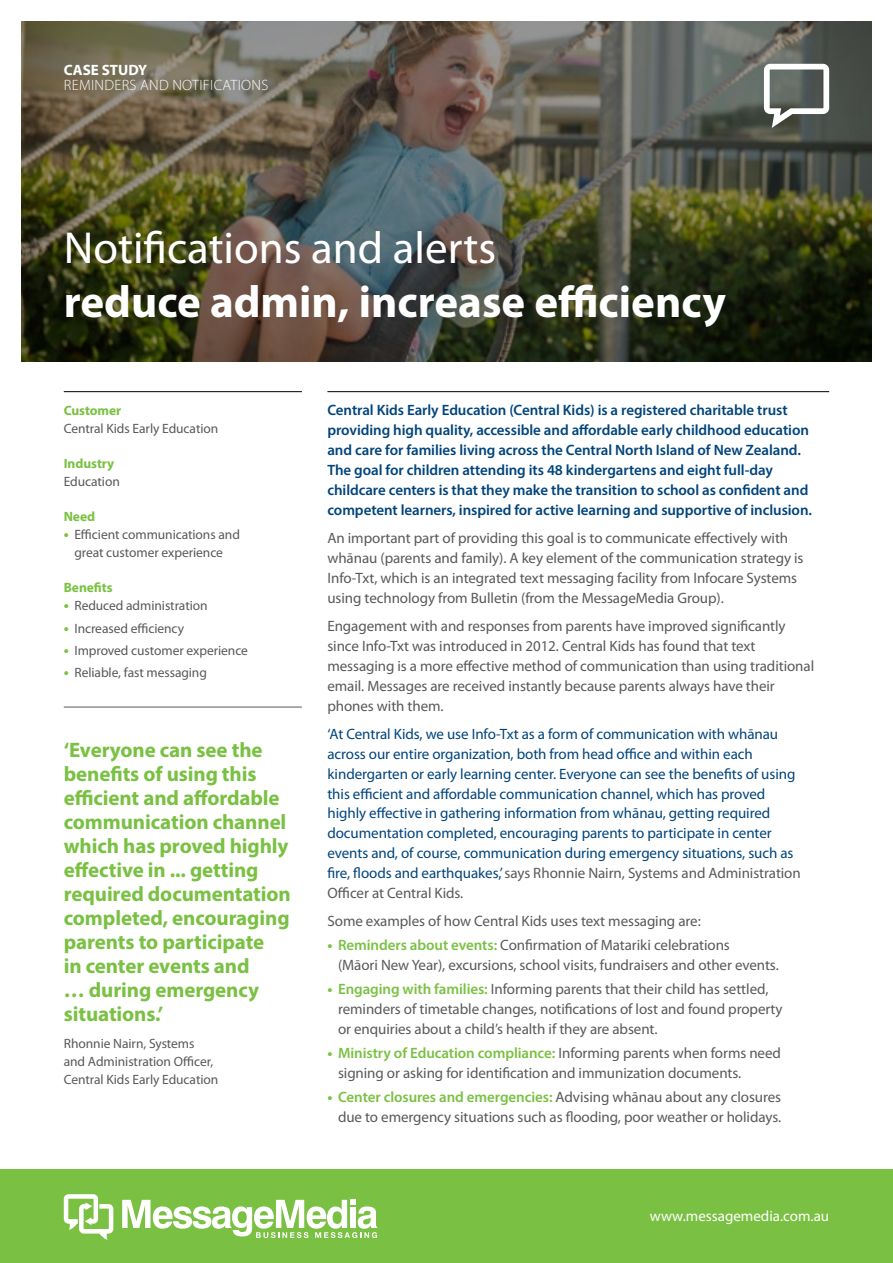
<style>
.page{position:relative;width:893px;height:1263px;background:#fff}
.page>*{position:absolute;margin:0;border:0;box-sizing:border-box;transform-origin:0 0}
.t1{font:700 45px "Myriad Pro";color:#fff}
.t2{font:45px "Myriad Pro";color:#fff}
.t3{font:700 21px/24px "Myriad Pro";letter-spacing:-.005em;color:#7ac143}
.t4{font:15px/19.8px "Myriad Pro";letter-spacing:-.005em;color:#58595b}
.t5{font:15px/20px "Myriad Pro";letter-spacing:-.005em;color:#00447c}
.t6{font:600 15px/19.8px "Myriad Pro";letter-spacing:-.005em;color:#00447c}
.t7{font:300 15px "Myriad Pro";letter-spacing:.02em;color:#fff}
.t8{font:15px "Myriad Pro";color:#fff}
.t9{font:700 15px "Myriad Pro";color:#fff}
.t10{font:13.5px/18px "Myriad Pro";letter-spacing:-.005em;color:#58595b;text-align:center}
.t11{font:700 13.5px "Myriad Pro";letter-spacing:-.005em;color:#7ac143}
.s1{font-weight:700;font-size:15px;color:#7ac143}
.s2{color:#58595b}
.s3{font-weight:700;color:#7ac143}
.s4{font-weight:600;color:#7ac143}
</style>
<div class="page">
<img style="left:21px;top:21px;width:851px;height:340px">
<svg style="left:764px;top:64px;width:65px;height:64px"></svg>
<hr style="left:327px;top:391px;width:502px;height:1px;background:#000">
<hr style="left:64px;top:391px;width:238px;height:1px;background:#000">
<hr style="left:64px;top:707px;width:238px;height:1px;background:#58595b">
<div style="left:0;top:1169px;width:893px;height:94px;background:#7ac143"></div>
<svg style="left:64px;top:1194px;width:49px;height:46px"></svg>
<svg style="left:122px;top:1200px;width:255px;height:38px"></svg>
<p class="t9" style="left:64px;top:60px;width:85px">CASE STUDY</p>
<p class="t7" style="left:64px;top:76px;width:206px">REMINDERS AND NOTIFICATIONS</p>
<h1 class="t2" style="left:64px;top:220px;width:434px">Notifications and alerts</h1>
<h1 class="t1" style="left:64px;top:272px;width:664px">reduce admin, increase efficiency</h1>
<p class="t11" style="left:64px;top:402px;width:59px">Customer</p>
<p class="t10" style="left:64px;top:419px;width:156px">Central Kids Early Education</p>
<p class="t11" style="left:64px;top:455px;width:52px">Industry</p>
<p class="t10" style="left:64px;top:472px;width:58px">Education</p>
<p class="t11" style="left:64px;top:508px;width:33px">Need</p>
<p class="t10" style="left:64px;top:525px;width:178px"><span class="s1">•</span> Efficient communications and great customer experience</p>
<p class="t11" style="left:64px;top:579px;width:50px">Benefits</p>
<p class="t10" style="left:64px;top:596px;width:145px"><span class="s1">•</span> Reduced administration</p>
<p class="t10" style="left:64px;top:619px;width:122px"><span class="s1">•</span> Increased efficiency</p>
<p class="t10" style="left:64px;top:641px;width:186px"><span class="s1">•</span> Improved customer experience</p>
<p class="t10" style="left:64px;top:663px;width:145px"><span class="s1">•</span> Reliable, fast messaging</p>
<p class="t3" style="left:64px;top:737px;width:229px">‘Everyone can see the benefits of using this efficient and affordable communication channel which has proved highly effective in ... getting required documentation completed, encouraging parents to participate<br>in center events and<br>… during emergency situations.’</p>
<p class="t10" style="left:64px;top:1034px;width:156px;text-align:left">Rhonnie Nairn, Systems and Administration Officer,<br>Central Kids Early Education</p>
<p class="t6" style="left:327px;top:400px;width:486px">Central Kids Early Education (Central Kids) is a registered charitable trust providing high quality, accessible and affordable early childhood education and care for families living across the Central North Island of New Zealand.<br>The goal for children attending its 48 kindergartens and eight full-day childcare centers is that they make the transition to school as confident and competent learners, inspired for active learning and supportive of inclusion.</p>
<p class="t4" style="left:327px;top:528px;width:478px">An important part of providing this goal is to communicate effectively with whānau (parents and family). A key element of the communication strategy is Info-Txt, which is an integrated text messaging facility from Infocare Systems using technology from Bulletin (from the MessageMedia Group).</p>
<p class="t4" style="left:327px;top:616px;width:488px">Engagement with and responses from parents have improved significantly since Info-Txt was introduced in 2012. Central Kids has found that text messaging is a more effective method of communication than using traditional email. Messages are received instantly because parents always have their phones with them.</p>
<p class="t5" style="left:327px;top:724px;width:475px">‘At Central Kids, we use Info-Txt as a form of communication with whānau across our entire organization, both from head office and within each kindergarten or early learning center. Everyone can see the benefits of using this efficient and affordable communication channel, which has proved highly effective in gathering information from whānau, getting required documentation completed, encouraging parents to participate in center events and, of course, communication during emergency situations, such as fire, floods and earthquakes,’ <span class="s2">says Rhonnie Nairn, Systems and Administration Officer at Central Kids.</span></p>
<p class="t4" style="left:327px;top:911px;width:375px">Some examples of how Central Kids uses text messaging are:</p>
<p class="t4" style="left:338px;top:935px;width:442px;text-indent:-11px"><span class="s3">•</span> <span class="s4">Reminders about events:</span> Confirmation of Matariki celebrations<br>(Māori New Year), excursions, school visits, fundraisers and other events.</p>
<p class="t4" style="left:338px;top:979px;width:446px;text-indent:-11px"><span class="s3">•</span> <span class="s4">Engaging with families:</span> Informing parents that their child has settled, reminders of timetable changes, notifications of lost and found property or enquiries about a child’s health if they are absent.</p>
<p class="t4" style="left:338px;top:1043px;width:444px;text-indent:-11px"><span class="s3">•</span> <span class="s4">Ministry of Education compliance:</span> Informing parents when forms need signing or asking for identification and immunization documents.</p>
<p class="t4" style="left:327px;top:1087px;width:455px;text-align:right"><span class="s3">•</span> <span class="s4">Center closures and emergencies:</span> Advising whānau about any closures due to emergency situations such as flooding, poor weather or holidays.</p>
<p class="t8" style="left:650px;top:1207px;width:181px">www.messagemedia.com.au</p>
</div>
